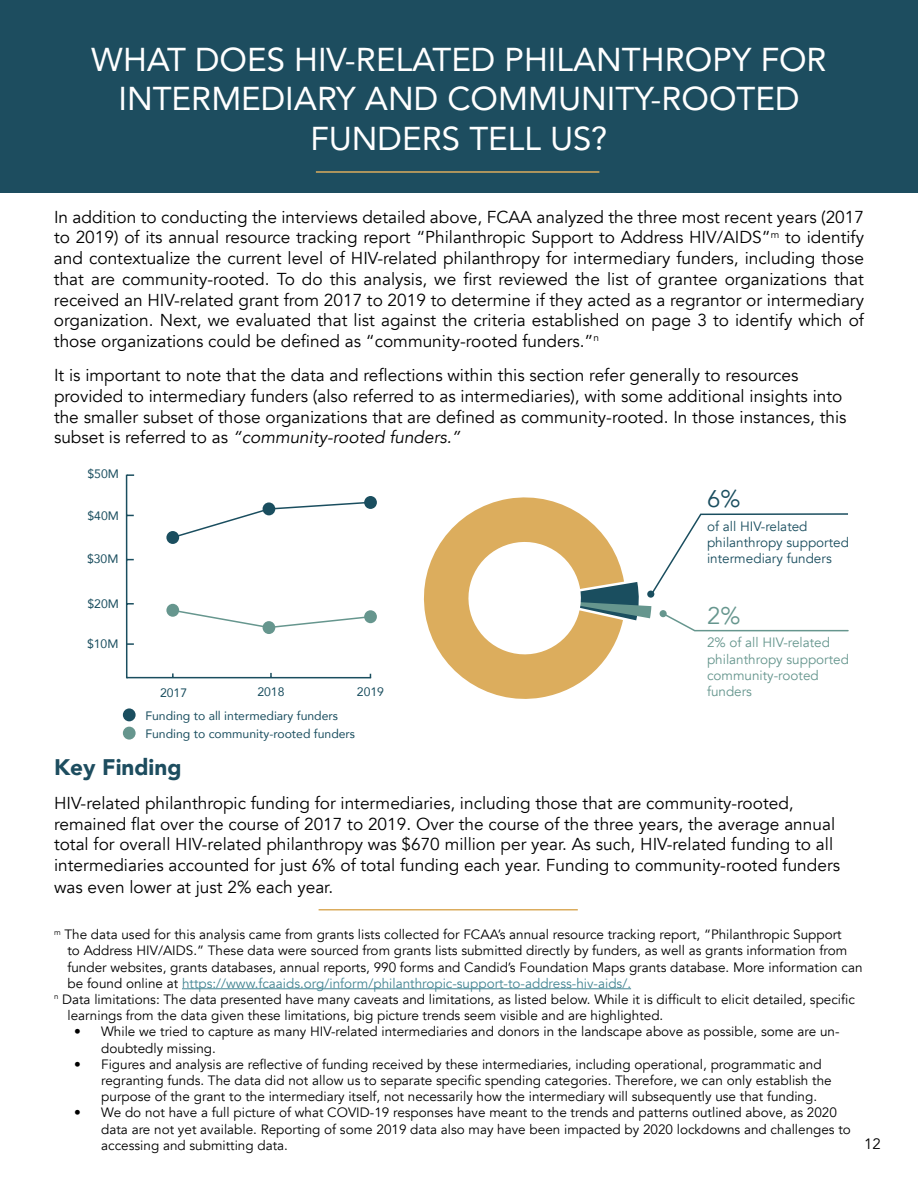
<style>
.page{position:relative;width:918px;height:1188px;background:#fff}
.page>*{position:absolute;margin:0;border:0;box-sizing:border-box;transform-origin:0 0}
.t1{font:33px/39.6px "Avenir";color:#fff;text-align:center}
.t2{font:24px "Avenir";color:#1a4e5f}
.t3{font:24px "Avenir";color:#66968e}
.t4{font:900 22.5px "Avenir";color:#1d4d5f}
.t5{font:17.25px/20.7px "Avenir";color:#000}
.t6{font:15px "Avenir";color:#000}
.t7{font:13.5px/16.2px "Avenir";color:#000}
.t8{font:13.5px "Avenir";color:#428492}
.t9{font:13.5px/16.2px "Avenir";color:#66968e}
.t10{font:13.5px/16.2px "Avenir";color:#1a4e5f}
.t11{font:12.15px/18px "Avenir";color:#1a4e5f}
.s1{font-style:italic}
.s2{color:#000}
</style>
<div class="page">
<div style="left:0;top:0;width:918px;height:192px;background:#1d4d5f"></div>
<hr style="left:316px;top:171px;width:283px;height:2px;background:#dbac5d">
<hr style="left:182px;top:988px;width:449px;height:1px;background:#428492">
<hr style="left:319px;top:909px;width:259px;height:1px;background:#dbac5d">
<hr style="left:127px;top:677px;width:244px;height:1px;background:#1a4e5f">
<hr style="left:126px;top:475px;width:1px;height:203px;background:#1a4e5f">
<svg style="left:127px;top:603px;width:7px;height:2px"></svg>
<svg style="left:127px;top:474px;width:7px;height:2px"></svg>
<div style="left:166px;top:604px;width:13px;height:13px;background:#66968e;border-radius:6px"></div>
<div style="left:166px;top:531px;width:13px;height:13px;background:#1a4e5f;border-radius:6px"></div>
<div style="left:364px;top:496px;width:13px;height:13px;background:#1a4e5f;border-radius:6px"></div>
<div style="left:263px;top:621px;width:12px;height:13px;background:#66968e;border-radius:6px"></div>
<div style="left:364px;top:610px;width:13px;height:13px;background:#66968e;border-radius:6px"></div>
<div style="left:123px;top:727px;width:13px;height:13px;background:#66968e;border-radius:6px"></div>
<div style="left:123px;top:708px;width:13px;height:13px;background:#1a4e5f;border-radius:6px"></div>
<svg style="left:127px;top:643px;width:7px;height:2px"></svg>
<svg style="left:171px;top:501px;width:198px;height:38px"></svg>
<svg style="left:171px;top:609px;width:201px;height:20px"></svg>
<svg style="left:423px;top:497px;width:180px;height:202px;fill:#dcad5d"></svg>
<svg style="left:461px;top:513px;width:388px;height:149px"></svg>
<div style="left:647px;top:591px;width:7px;height:7px;background:#1a4e5f;border-radius:50%"></div>
<div style="left:660px;top:610px;width:7px;height:7px;background:#66968e;border-radius:50%"></div>
<h1 class="t1" style="left:91px;top:38px;width:737px">WHAT DOES HIV-RELATED PHILANTHROPY FOR<br>INTERMEDIARY AND COMMUNITY-ROOTED<br>FUNDERS TELL US?</h1>
<p class="t5" style="left:54px;top:207px;width:812px;text-align:justify">In addition to conducting the interviews detailed above, FCAA analyzed the three most recent years (2017 to 2019) of its annual resource tracking report “Philanthropic Support to Address HIV/AIDS”<sup>m</sup> to identify and contextualize the current level of HIV-related philanthropy for intermediary funders, including those that are community-rooted. To do this analysis, we first reviewed the list of grantee organizations that received an HIV-related grant from 2017 to 2019 to determine if they acted as a regrantor or intermediary organization. Next, we evaluated that list against the criteria established on page 3 to identify which of those organizations could be defined as “community-rooted funders.”<sup>n</sup></p>
<p class="t5" style="left:54px;top:365px;width:794px">It is important to note that the data and reflections within this section refer generally to resources provided to intermediary funders (also referred to as intermediaries), with some additional insights into the smaller subset of those organizations that are defined as community-rooted. In those instances, this subset is referred to as <span class="s1">“community-rooted funders.”</span></p>
<p class="t11" style="left:88px;top:465px;width:33px">$50M</p>
<p class="t11" style="left:88px;top:507px;width:33px">$40M</p>
<p class="t11" style="left:87px;top:549px;width:33px">$30M</p>
<p class="t11" style="left:88px;top:595px;width:33px">$20M</p>
<p class="t11" style="left:87px;top:635px;width:33px">$10M</p>
<p class="t11" style="left:160px;top:684px;width:29px">2017</p>
<p class="t11" style="left:257px;top:683px;width:29px">2018</p>
<p class="t11" style="left:357px;top:683px;width:29px">2019</p>
<p class="t11" style="left:145px;top:706px;width:211px">Funding to all intermediary funders<br>Funding to community-rooted funders</p>
<h2 class="t2" style="left:707px;top:484px;width:35px">6%</h2>
<p class="t10" style="left:707px;top:518px;width:143px">of all HIV-related philanthropy supported intermediary funders</p>
<h2 class="t3" style="left:707px;top:601px;width:35px">2%</h2>
<p class="t9" style="left:707px;top:635px;width:143px">2% of all HIV-related philanthropy supported community-rooted funders</p>
<h3 class="t4" style="left:54px;top:748px;width:129px">Key Finding</h3>
<p class="t5" style="left:54px;top:793px;width:788px">HIV-related philanthropic funding for intermediaries, including those that are community-rooted, remained flat over the course of 2017 to 2019. Over the course of the three years, the average annual total for overall HIV-related philanthropy was $670 million per year. As such, HIV-related funding to all intermediaries accounted for just 6% of total funding each year. Funding to community-rooted funders was even lower at just 2% each year.</p>
<p class="t7" style="left:54px;top:927px;width:789px"><sup>m</sup> The data used for this analysis came from grants lists collected for FCAA’s annual resource tracking report, “Philanthropic Support</p>
<p class="t7" style="left:67px;top:943px;width:781px">to Address HIV/AIDS.” These data were sourced from grants lists submitted directly by funders, as well as grants information from</p>
<p class="t7" style="left:67px;top:959px;width:797px">funder websites, grants databases, annual reports, 990 forms and Candid’s Foundation Maps grants database. More information can</p>
<p class="t8" style="left:67px;top:975px;width:565px"><span class="s2">be found online at</span> https://www.fcaaids.org/inform/philanthropic-support-to-address-hiv-aids/.</p>
<p class="t7" style="left:54px;top:991px;width:802px"><sup>n</sup> Data limitations: The data presented have many caveats and limitations, as listed below. While it is difficult to elicit detailed, specific</p>
<p class="t7" style="left:68px;top:1008px;width:597px">learnings from the data given these limitations, big picture trends seem visible and are highlighted.</p>
<p class="t7" style="left:101px;top:1024px;width:740px;text-indent:-27px">• While we tried to capture as many HIV-related intermediaries and donors in the landscape above as possible, some are un&shy;doubtedly missing.</p>
<p class="t7" style="left:101px;top:1056px;width:732px;text-indent:-27px">• Figures and analysis are reflective of funding received by these intermediaries, including operational, programmatic and regranting funds. The data did not allow us to separate specific spending categories. Therefore, we can only establish the purpose of the grant to the intermediary itself, not necessarily how the intermediary will subsequently use that funding.</p>
<p class="t7" style="left:101px;top:1105px;width:751px;text-indent:-27px">• We do not have a full picture of what COVID-19 responses have meant to the trends and patterns outlined above, as 2020 data are not yet available. Reporting of some 2019 data also may have been impacted by 2020 lockdowns and challenges to accessing and submitting data.</p>
<p class="t6" style="left:864px;top:1135px;width:18px">12</p>
</div>
